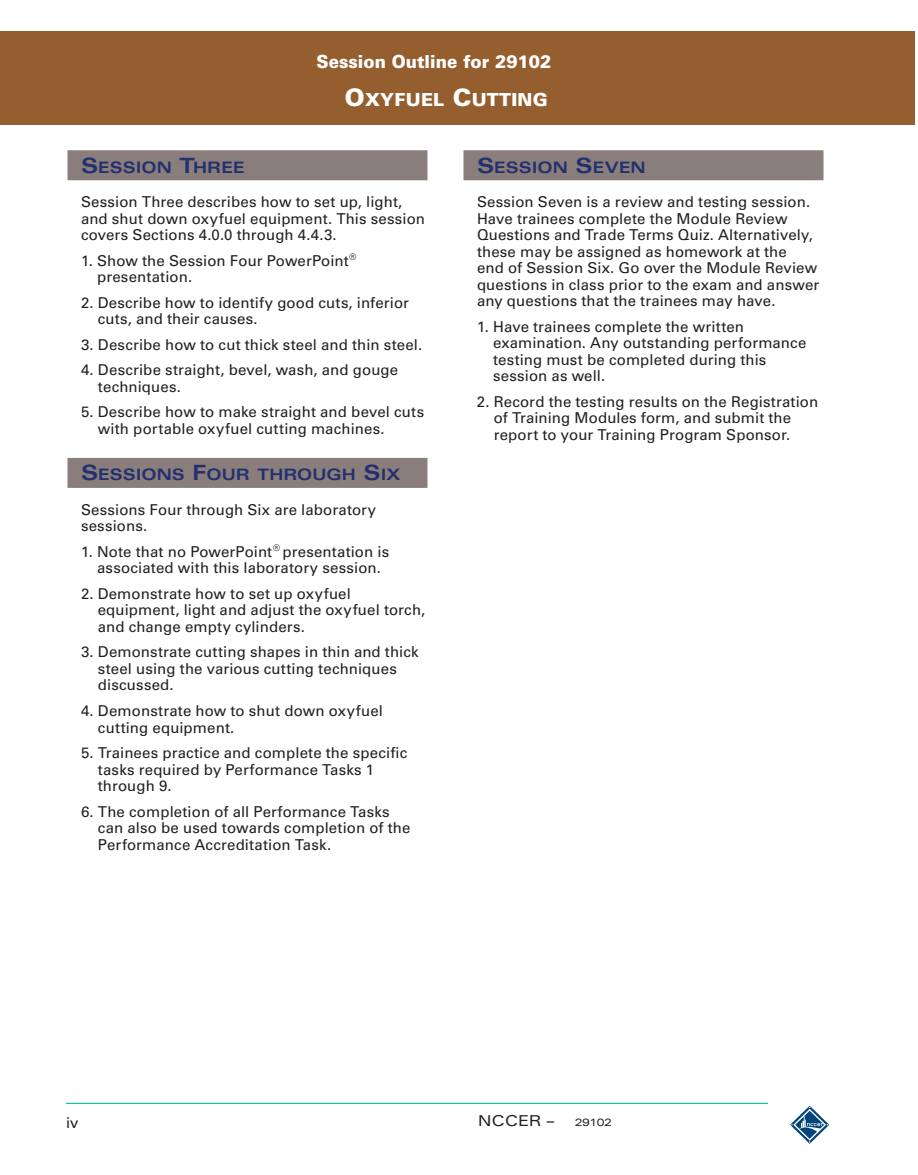
<style>
.page{position:relative;width:918px;height:1175px;background:#fff}
.page>*{position:absolute;margin:0;border:0;box-sizing:border-box;transform-origin:0 0}
.t1{font:900 18px/38.7px "Univers LT Std";color:#fff;text-align:right;scale:.94 1}
.t2{font:700 expanded 15.75px "Univers LT Std";color:#232f6e}
.t3{font:15px/16.5px "Univers LT Std";letter-spacing:.005em;color:#231f20}
.t4{font:expanded 15px "Univers LT Std";color:#231f20}
.t5{font:expanded 10.5px "Univers LT Std";letter-spacing:-.045em;color:#231f20}
.s1{font-size:24px}
.s2{font-style:inherit}
.s3{font-size:21px}
</style>
<div class="page">
<svg style="left:790px;top:1105px;width:39px;height:38px"></svg>
<hr style="left:66px;top:1102px;width:702px;height:1px;background:#03b8a2">
<div style="left:0;top:31px;width:915px;height:93px;background:#945e2f"></div>
<div style="left:68px;top:150px;width:360px;height:30px;background:#897e7c"></div>
<div style="left:68px;top:458px;width:360px;height:30px;background:#897e7c"></div>
<div style="left:464px;top:150px;width:360px;height:30px;background:#897e7c"></div>
<p class="t1" style="left:317px;top:42px;width:252px">Session Outline for 29102<br><span class="s1">O</span><span class="s2">XYFUEL</span> <span class="s1">C</span><span class="s2">UTTING</span></p>
<p class="t2" style="left:81px;top:158px;width:165px"><span class="s3">S</span>ESSION <span class="s3">T</span>HREE</p>
<p class="t3" style="left:81px;top:194px;width:346px">Session Three describes how to set up, light, and shut down oxyfuel equipment. This session covers Sections 4.0.0 through 4.4.3.</p>
<p class="t3" style="left:97px;top:252px;width:261px;text-indent:-16px">1. Show the Session Four PowerPoint<sup>® </sup>presentation.</p>
<p class="t3" style="left:98px;top:294px;width:313px;text-indent:-17px">2. Describe how to identify good cuts, inferior cuts, and their causes.</p>
<p class="t3" style="left:81px;top:336px;width:343px">3. Describe how to cut thick steel and thin steel.</p>
<p class="t3" style="left:98px;top:362px;width:302px;text-indent:-17px">4. Describe straight, bevel, wash, and gouge techniques.</p>
<p class="t3" style="left:98px;top:404px;width:328px;text-indent:-17px">5. Describe how to make straight and bevel cuts with portable oxyfuel cutting machines.</p>
<p class="t2" style="left:81px;top:466px;width:321px"><span class="s3">S</span>ESSIONS <span class="s3">F</span>OUR THROUGH <span class="s3">S</span>IX</p>
<p class="t3" style="left:81px;top:501px;width:297px">Sessions Four through Six are laboratory sessions.</p>
<p class="t3" style="left:81px;top:543px;width:310px;text-align:center">1. Note that no PowerPoint<sup>®</sup> presentation is associated with this laboratory session.</p>
<p class="t3" style="left:98px;top:585px;width:329px;text-indent:-17px">2. Demonstrate how to set up oxyfuel equipment, light and adjust the oxyfuel torch, and change empty cylinders.</p>
<p class="t3" style="left:98px;top:644px;width:322px;text-indent:-17px">3. Demonstrate cutting shapes in thin and thick steel using the various cutting techniques discussed.</p>
<p class="t3" style="left:98px;top:702px;width:287px;text-indent:-17px">4. Demonstrate how to shut down oxyfuel cutting equipment.</p>
<p class="t3" style="left:98px;top:744px;width:311px;text-indent:-17px">5. Trainees practice and complete the specific tasks required by Performance Tasks 1 through 9.</p>
<p class="t3" style="left:98px;top:803px;width:314px;text-indent:-17px">6. The completion of all Performance Tasks can also be used towards completion of the<br>Performance Accreditation Task.</p>
<p class="t2" style="left:477px;top:158px;width:170px"><span class="s3">S</span>ESSION <span class="s3">S</span>EVEN</p>
<p class="t3" style="left:477px;top:194px;width:344px">Session Seven is a review and testing session.<br>Have trainees complete the Module Review Questions and Trade Terms Quiz. Alternatively, these may be assigned as homework at the<br>end of Session Six. Go over the Module Review questions in class prior to the exam and answer any questions that the trainees may have.</p>
<p class="t3" style="left:493px;top:318px;width:315px;text-indent:-16px">1. Have trainees complete the written examination. Any outstanding performance testing must be completed during this session as well.</p>
<p class="t3" style="left:494px;top:393px;width:326px;text-indent:-17px">2. Record the testing results on the Registration of Training Modules form, and submit the report to your Training Program Sponsor.</p>
<p class="t3" style="left:66px;top:1114px;width:14px">iv</p>
<p class="t4" style="left:478px;top:1112px;width:78px">NCCER –</p>
<p class="t5" style="left:575px;top:1116px;width:39px">29102</p>
</div>
